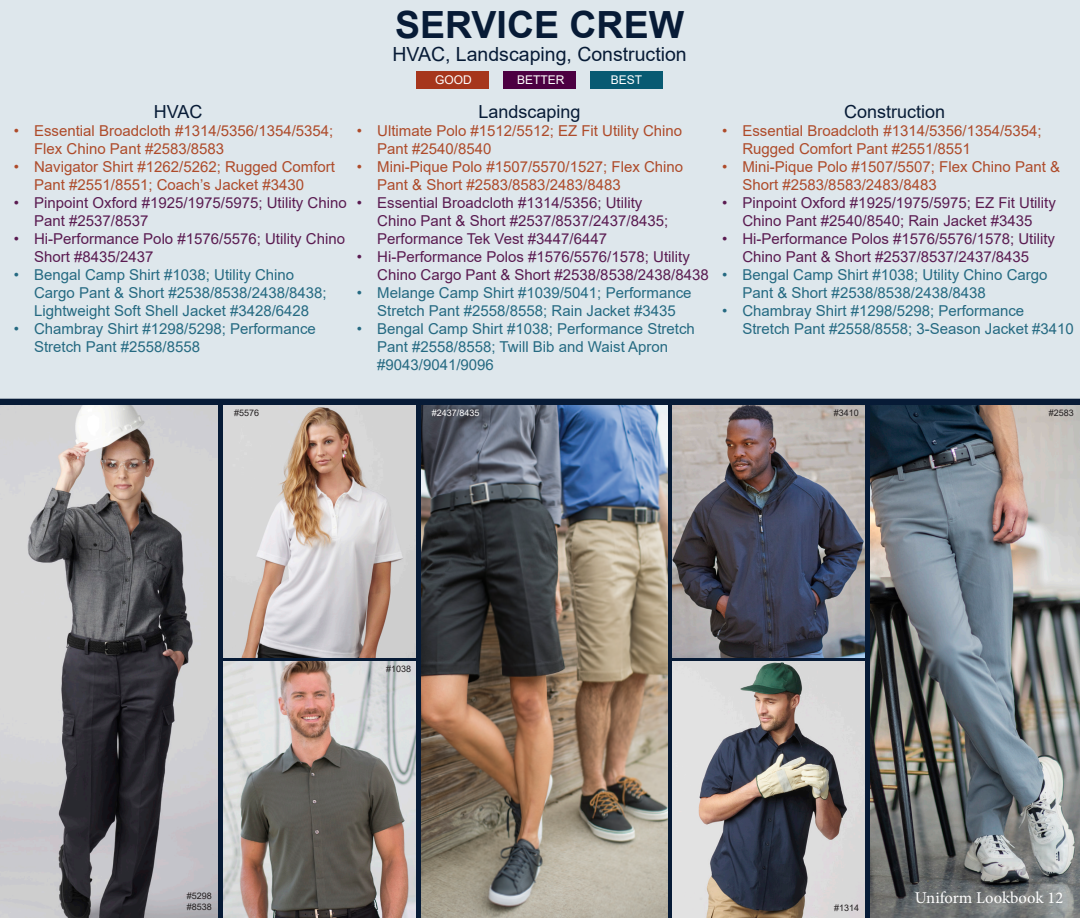
<style>
.page{position:relative;width:1080px;height:918px;background:#fff}
.page>*{position:absolute;margin:0;border:0;box-sizing:border-box;transform-origin:0 0}
.t1{font:700 37.5px "Arial";color:#071b36}
.t2{font:19.5px "Arial";color:#071b36}
.t3{font:18px "Arial";color:#071b36}
.t4{font:16.5px "Minion Pro";color:#fff}
.t5{font:15px/18px "Arial";color:#256a82}
.t6{font:15px/18px "Arial";color:#5a1b51}
.t7{font:15px/18px "Arial";color:#ae4b2a}
.t8{font:12px "Arial";color:#fff}
.t9{font:9px/10.8px "Arial";color:#231f20}
.t10{font:9px "Arial";color:#fff}
</style>
<div class="page">
<div style="left:0;top:403px;width:1080px;height:515px;background:#071b36"></div>
<div style="left:0;top:0;width:1080px;height:402px;background:#dee7ec"></div>
<hr style="left:0;top:399px;width:1080px;height:4px;background:#071b36">
<img style="left:1px;top:405px;width:217px;height:513px">
<img style="left:870px;top:405px;width:209px;height:513px">
<img style="left:421px;top:405px;width:246px;height:513px">
<img style="left:223px;top:405px;width:193px;height:253px">
<img style="left:223px;top:661px;width:193px;height:257px">
<img style="left:672px;top:405px;width:193px;height:253px">
<img style="left:672px;top:661px;width:193px;height:257px">
<div style="left:417px;top:71px;width:72px;height:18px;background:#a6361c"></div>
<div style="left:503px;top:71px;width:73px;height:18px;background:#4c0042"></div>
<div style="left:590px;top:71px;width:73px;height:18px;background:#085a72"></div>
<img style="left:0;top:404px;width:1px;height:514px">
<p class="t3" style="left:154px;top:99px;width:50px">HVAC</p>
<p class="t7" style="left:34px;top:121px;width:301px;text-indent:-20px">• Essential Broadcloth #1314/5356/1354/5354;<br>Flex Chino Pant #2583/8583</p>
<p class="t7" style="left:34px;top:157px;width:302px;text-indent:-20px">• Navigator Shirt #1262/5262; Rugged Comfort<br>Pant #2551/8551; Coach’s Jacket #3430</p>
<p class="t6" style="left:34px;top:193px;width:314px;text-indent:-20px">• Pinpoint Oxford #1925/1975/5975; Utility Chino<br>Pant #2537/8537</p>
<p class="t6" style="left:34px;top:229px;width:312px;text-indent:-20px">• Hi-Performance Polo #1576/5576; Utility Chino<br>Short #8435/2437</p>
<p class="t5" style="left:34px;top:265px;width:294px;text-indent:-20px">• Bengal Camp Shirt #1038; Utility Chino<br>Cargo Pant &amp; Short #2538/8538/2438/8438;<br>Lightweight Soft Shell Jacket #3428/6428</p>
<p class="t5" style="left:34px;top:319px;width:283px;text-indent:-20px">• Chambray Shirt #1298/5298; Performance<br>Stretch Pant #2558/8558</p>
<h1 class="t1" style="left:395px;top:-2px;width:290px">SERVICE CREW</h1>
<h2 class="t2" style="left:392px;top:41px;width:296px">HVAC, Landscaping, Construction</h2>
<p class="t8" style="left:435px;top:72px;width:38px">GOOD</p>
<p class="t8" style="left:517px;top:72px;width:49px">BETTER</p>
<p class="t8" style="left:611px;top:72px;width:33px">BEST</p>
<p class="t3" style="left:478px;top:99px;width:104px">Landscaping</p>
<p class="t7" style="left:377px;top:121px;width:307px;text-indent:-20px">• Ultimate Polo #1512/5512; EZ Fit Utility Chino<br>Pant #2540/8540</p>
<p class="t7" style="left:377px;top:157px;width:307px;text-indent:-20px">• Mini-Pique Polo #1507/5570/1527; Flex Chino<br>Pant &amp; Short #2583/8583/2483/8483</p>
<p class="t6" style="left:377px;top:193px;width:293px;text-indent:-20px">• Essential Broadcloth #1314/5356; Utility<br>Chino Pant &amp; Short #2537/8537/2437/8435;<br>Performance Tek Vest #3447/6447</p>
<p class="t6" style="left:377px;top:247px;width:333px;text-indent:-20px">• Hi-Performance Polos #1576/5576/1578; Utility<br>Chino Cargo Pant &amp; Short #2538/8538/2438/8438</p>
<p class="t5" style="left:357px;top:283px;width:336px;text-align:center">• Melange Camp Shirt #1039/5041; Performance<br>Stretch Pant #2558/8558; Rain Jacket #3435</p>
<p class="t5" style="left:377px;top:319px;width:319px;text-indent:-20px">• Bengal Camp Shirt #1038; Performance Stretch<br>Pant #2558/8558; Twill Bib and Waist Apron #9043/9041/9096</p>
<p class="t3" style="left:844px;top:99px;width:103px">Construction</p>
<p class="t7" style="left:742px;top:121px;width:301px;text-indent:-20px">• Essential Broadcloth #1314/5356/1354/5354;<br>Rugged Comfort Pant #2551/8551</p>
<p class="t7" style="left:742px;top:157px;width:319px;text-indent:-20px">• Mini-Pique Polo #1507/5507; Flex Chino Pant &amp;<br>Short #2583/8583/2483/8483</p>
<p class="t6" style="left:722px;top:193px;width:335px;text-align:center">• Pinpoint Oxford #1925/1975/5975; EZ Fit Utility<br>Chino Pant #2540/8540; Rain Jacket #3435</p>
<p class="t6" style="left:722px;top:229px;width:334px;text-align:center">• Hi-Performance Polos #1576/5576/1578; Utility<br>Chino Pant &amp; Short #2537/8537/2437/8435</p>
<p class="t5" style="left:742px;top:265px;width:307px;text-indent:-20px">• Bengal Camp Shirt #1038; Utility Chino Cargo<br>Pant &amp; Short #2538/8538/2438/8438</p>
<p class="t5" style="left:742px;top:301px;width:333px;text-indent:-20px">• Chambray Shirt #1298/5298; Performance<br>Stretch Pant #2558/8558; 3-Season Jacket #3410</p>
<p class="t9" style="left:234px;top:408px;width:27px">#5576</p>
<p class="t10" style="left:432px;top:407px;width:49px">#2437/8435</p>
<p class="t9" style="left:834px;top:408px;width:27px">#3410</p>
<p class="t9" style="left:1049px;top:408px;width:27px">#2583</p>
<p class="t9" style="left:187px;top:890px;width:27px">#5298 #8538</p>
<p class="t9" style="left:386px;top:663px;width:27px">#1038</p>
<p class="t9" style="left:834px;top:902px;width:27px">#1314</p>
<p class="t4" style="left:915px;top:887px;width:150px">Uniform Lookbook 12</p>
</div>
